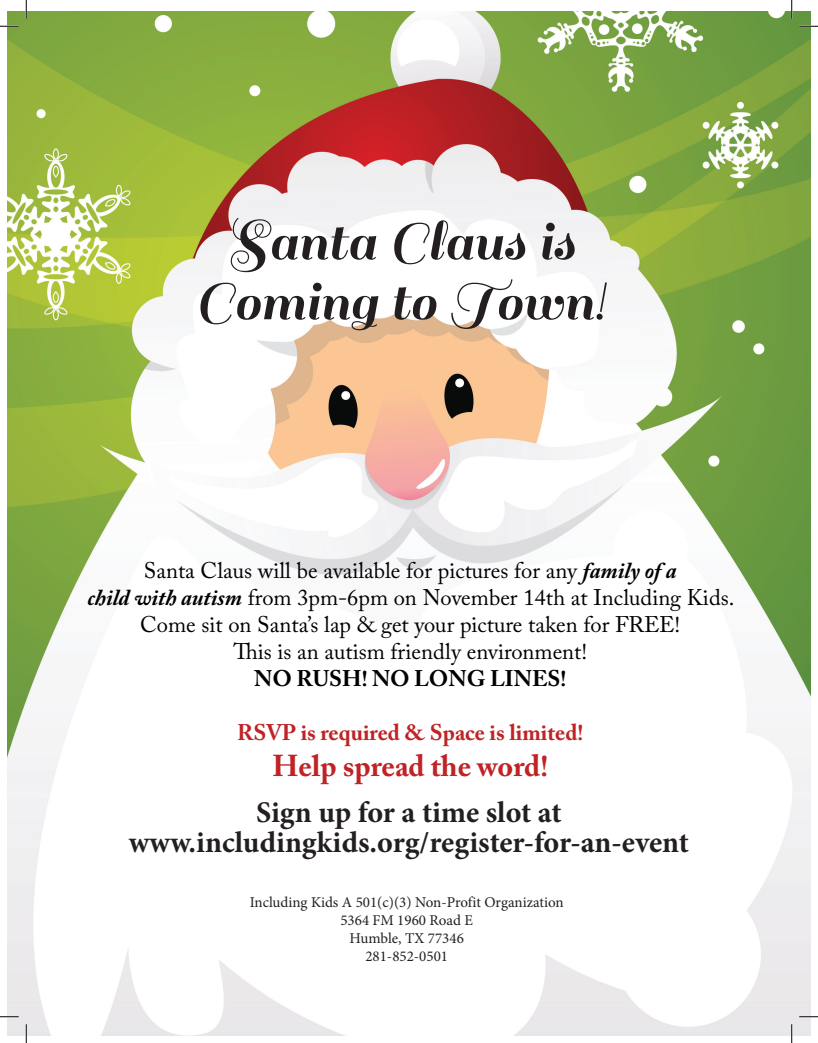
<style>
.page{position:relative;width:818px;height:1043px;background:#fff}
.page>*{position:absolute;margin:0;border:0;box-sizing:border-box;transform-origin:0 0}
.t1{font:60px/60px "Sail";color:#231f20;text-align:center}
.t2{font:700 30px/30px "Minion Pro";color:#231f20;text-align:center}
.t3{font:700 30px "Adobe Caslon Pro";color:#c02326}
.t4{font:22.5px/27px "Adobe Caslon Pro";color:#000;text-align:center}
.t5{font:700 22.5px "Adobe Caslon Pro";color:#c02326}
.t6{font:700 22.5px "Adobe Caslon Pro";color:#000}
.t7{font:15px/18px "Minion Pro";color:#231f20;text-align:center}
.s1{font-weight:700;font-style:italic}
</style>
<div class="page">
<img style="left:8px;top:11px;width:802px;height:1024px">
<svg style="left:0;top:25px;width:19px;height:2px"></svg>
<svg style="left:799px;top:25px;width:19px;height:2px"></svg>
<svg style="left:0;top:1015px;width:19px;height:2px"></svg>
<svg style="left:799px;top:1015px;width:19px;height:2px"></svg>
<svg style="left:25px;top:0;width:2px;height:19px"></svg>
<svg style="left:25px;top:1024px;width:2px;height:18px"></svg>
<svg style="left:790px;top:0;width:2px;height:19px"></svg>
<svg style="left:790px;top:1024px;width:2px;height:18px"></svg>
<h1 class="t1" style="left:195px;top:212px;width:412px">Santa Claus is<br>Coming to Town!</h1>
<p class="t4" style="left:88px;top:557px;width:648px">Santa Claus will be available for pictures for any <span class="s1">family of a<br>child with autism</span> from 3pm-6pm on November 14th at Including Kids.<br>Come sit on Santa’s lap &amp; get your picture taken for FREE!<br>This is an autism friendly environment!</p>
<p class="t6" style="left:254px;top:665px;width:314px">NO RUSH! NO LONG LINES!</p>
<p class="t5" style="left:237px;top:719px;width:347px">RSVP is required &amp; Space is limited!</p>
<h2 class="t3" style="left:272px;top:748px;width:277px">Help spread the word!</h2>
<h2 class="t2" style="left:129px;top:796px;width:561px">Sign up for a time slot at www.includingkids.org/register-for-an-event</h2>
<p class="t7" style="left:250px;top:892px;width:315px">Including Kids A 501(c)(3) Non-Profit Organization<br>5364 FM 1960 Road E<br>Humble, TX 77346<br>281-852-0501</p>
</div>
